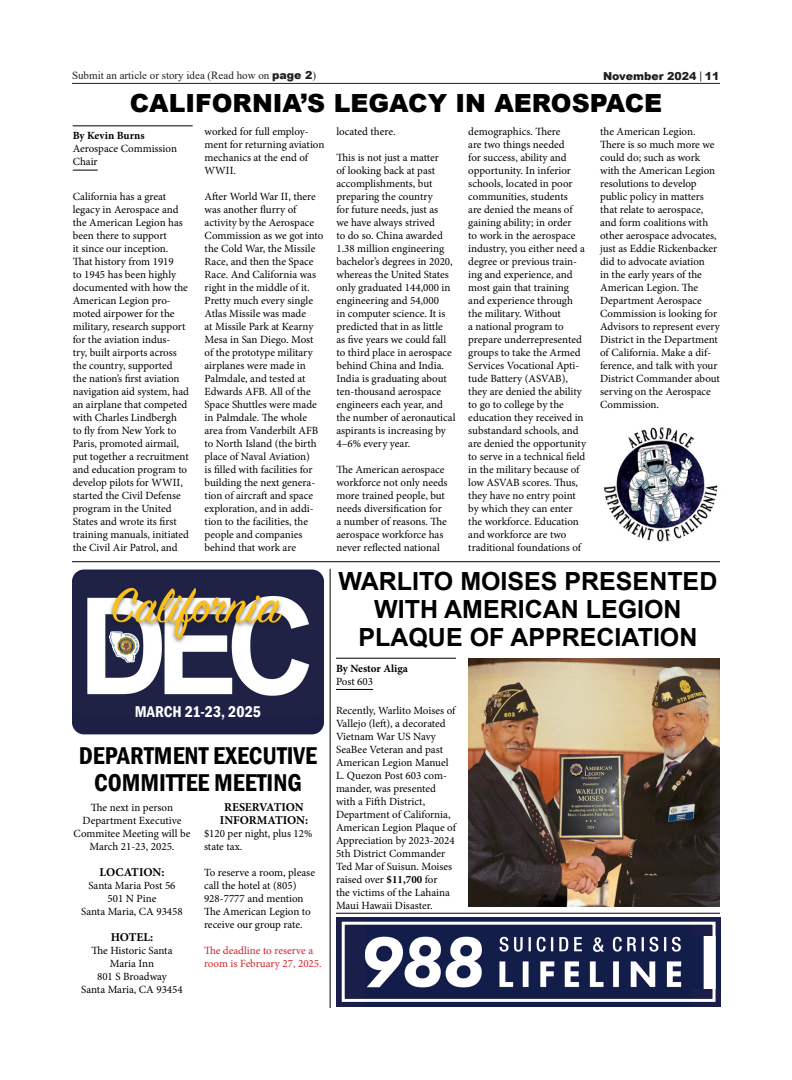
<style>
.page{position:relative;width:792px;height:1080px;background:#fff}
.page>*{position:absolute;margin:0;border:0;box-sizing:border-box;transform-origin:0 0}
.headline_1_-_Arial__bold{font:700 25px/28px "Arial";color:#000;text-align:center}
.headline_12_-_Franklin_Gothic{font:600 condensed 25px/27px "Franklin Gothic";color:#000;text-align:center}
.headline_1a_-_Arial_Black__wide{font:900 25px "Arial";color:#000}
.headline_12_-_Franklin_Gothic-2{font:600 condensed 16px "Franklin Gothic";color:#fff}
.sub_head{font:700 12px/13px "Minion Pro";color:#000;text-align:center}
.body_copy_LEFT{font:11px/13px "Minion Pro";color:#000}
.body_copy_LEFT-2{font:11px/13px "Minion Pro";color:#d1232a}
.t1{font:11px "Times New Roman";color:#231f20}
.byline__no_shade{font:11px/13px "Minion Pro";color:#000}
.byline__no_shade-2{font:700 11px/13px "Minion Pro";color:#000}
.t2{font:900 11px "Arial";color:#231f20}
.s1{font-family:"Arial";font-weight:900}
.s2{font-family:"Minion Pro";font-weight:700;font-size:10px}
.s3{font-weight:700}
.s4{font-weight:400}
</style>
<div class="page">
<hr style="left:72px;top:83px;width:648px;height:1px;background:#231f20">
<div style="left:72px;top:570px;width:252px;height:164px;background:#1d2046;border-radius:12px"></div>
<hr style="left:73px;top:126px;width:120px;height:1px;background:#000">
<svg style="left:73px;top:170px;width:25px;height:1px"></svg>
<img style="left:603px;top:427px;width:115px;height:115px">
<hr style="left:72px;top:562px;width:648px;height:1px;background:#000">
<img style="left:72px;top:574px;width:252px;height:122px">
<hr style="left:330px;top:569px;width:1px;height:439px;background:#000">
<img style="left:468px;top:658px;width:252px;height:249px">
<hr style="left:336px;top:658px;width:120px;height:1px;background:#000">
<hr style="left:336px;top:689px;width:37px;height:1px;background:#000">
<hr style="left:336px;top:913px;width:384px;height:1px;background:#000">
<img style="left:364px;top:918px;width:357px;height:89px">
<div style="left:336px;top:918px;width:28px;height:89px;background:#191e4b"></div>
<div style="left:692px;top:918px;width:28px;height:18px;background:#191e4b"></div>
<div style="left:692px;top:989px;width:28px;height:18px;background:#191e4b"></div>
<div style="left:342px;top:922px;width:374px;height:80px;border:3px solid #fff"></div>
<p class="t1" style="left:72px;top:67px;width:246px">Submit an article or story idea (Read how on <span class="s1">page 2</span>)</p>
<p class="t2" style="left:603px;top:68px;width:118px">November 2024 <span class="s2">|</span> 11</p>
<p class="headline_1a_-_Arial_Black__wide" style="left:130px;top:85px;width:534px">CALIFORNIA’S LEGACY IN AEROSPACE</p>
<p class="byline__no_shade" style="left:73px;top:130px;width:106px"><span class="s3">By Kevin Burns<br></span>Aerospace Commission<br>Chair</p>
<p class="body_copy_LEFT" style="left:468px;top:125px;width:118px">demographics. There<br>are two things needed<br>for success, ability and opportunity. In inferior schools, located in poor communities, students<br>are denied the means of gaining ability; in order<br>to work in the aerospace industry, you either need a degree or previous train&shy;ing and experience, and most gain that training and experience through the military. Without<br>a national program to prepare underrepresented groups to take the Armed</p>
<p class="body_copy_LEFT" style="left:468px;top:359px;width:119px">Services Vocational Apti&shy;tude Battery (ASVAB), they are denied the ability to go to college by the education they received in substandard schools, and are denied the opportunity to serve in a technical field in the military because of low ASVAB scores. Thus, they have no entry point by which they can enter the workforce. Education and workforce are two traditional foundations of</p>
<p class="body_copy_LEFT" style="left:205px;top:125px;width:121px">worked for full employ&shy;ment for returning aviation mechanics at the end of<br>WWII.</p>
<p class="body_copy_LEFT" style="left:205px;top:190px;width:120px">After World War II, there was another flurry of activity by the Aerospace<br>Commission as we got into the Cold War, the Missile<br>Race, and then the Space<br>Race. And California was right in the middle of it.<br>Pretty much every single<br>Atlas Missile was made<br>at Missile Park at Kearny<br>Mesa in San Diego. Most of the prototype military airplanes were made in<br>Palmdale, and tested at<br>Edwards AFB. All of the<br>Space Shuttles were made in Palmdale. The whole area from Vanderbilt AFB to North Island (the birth place of Naval Aviation)<br>is filled with facilities for building the next genera&shy;tion of aircraft and space</p>
<p class="body_copy_LEFT" style="left:205px;top:502px;width:111px">exploration, and in addi&shy;tion to the facilities, the people and companies behind that work are</p>
<p class="body_copy_LEFT" style="left:336px;top:125px;width:61px">located there.</p>
<p class="body_copy_LEFT" style="left:336px;top:151px;width:118px">This is not just a matter<br>of looking back at past accomplishments, but preparing the country<br>for future needs, just as we have always strived<br>to do so. China awarded<br>1.38 million engineering bachelor’s degrees in 2020, whereas the United States only graduated 144,000 in engineering and 54,000<br>in computer science. It is predicted that in as little as five years we could fall to third place in aerospace behind China and India.<br>India is graduating about ten-thousand aerospace</p>
<p class="body_copy_LEFT" style="left:336px;top:398px;width:121px">engineers each year, and the number of aeronautical aspirants is increasing by<br>4–6% every year.</p>
<p class="body_copy_LEFT" style="left:336px;top:463px;width:113px">The American aerospace workforce not only needs more trained people, but needs diversification for a number of reasons. The aerospace workforce has never reflected national</p>
<p class="body_copy_LEFT" style="left:600px;top:125px;width:97px">the American Legion.</p>
<p class="body_copy_LEFT" style="left:600px;top:138px;width:121px">There is so much more we could do; such as work with the American Legion resolutions to develop public policy in matters that relate to aerospace, and form coalitions with other aerospace advocates, just as Eddie Rickenbacker did to advocate aviation<br>in the early years of the<br>American Legion. The<br>Department Aerospace<br>Commission is looking for<br>Advisors to represent every<br>District in the Department of California. Make a dif&shy;ference, and talk with your<br>District Commander about serving on the Aerospace<br>Commission.</p>
<p class="body_copy_LEFT" style="left:73px;top:190px;width:118px">California has a great legacy in Aerospace and the American Legion has been there to support<br>it since our inception.<br>That history from 1919<br>to 1945 has been highly documented with how the<br>American Legion pro&shy;moted airpower for the military, research support for the aviation indus-<br>try, built airports across the country, supported the nation’s first aviation navigation aid system, had an airplane that competed with Charles Lindbergh<br>to fly from New York to<br>Paris, promoted airmail, put together a recruitment and education program to develop pilots for WWII, started the Civil Defense program in the United<br>States and wrote its first training manuals, initiated the Civil Air Patrol, and</p>
<p class="headline_1_-_Arial__bold" style="left:339px;top:568px;width:380px">WARLITO MOISES PRESENTED<br>WITH AMERICAN LEGION<br>PLAQUE OF APPRECIATION</p>
<p class="headline_12_-_Franklin_Gothic-2" style="left:135px;top:701px;width:128px">MARCH 21-23, 2025</p>
<p class="headline_12_-_Franklin_Gothic" style="left:79px;top:741px;width:240px">DEPARTMENT EXECUTIVE<br>COMMITTEE MEETING</p>
<p class="body_copy_LEFT" style="left:91px;top:801px;width:84px">The next in person</p>
<p class="body_copy_LEFT" style="left:74px;top:814px;width:118px;text-align:center">Department Executive<br>Commitee Meeting will be</p>
<p class="body_copy_LEFT" style="left:90px;top:840px;width:86px">March 21-23, 2025.</p>
<p class="sub_head" style="left:100px;top:866px;width:66px">LOCATION:</p>
<p class="body_copy_LEFT" style="left:88px;top:879px;width:89px">Santa Maria Post 56</p>
<p class="body_copy_LEFT" style="left:108px;top:892px;width:50px">501 N Pine</p>
<p class="body_copy_LEFT" style="left:81px;top:905px;width:103px">Santa Maria, CA 93458</p>
<p class="sub_head" style="left:111px;top:931px;width:44px">HOTEL:</p>
<p class="body_copy_LEFT" style="left:91px;top:944px;width:83px">The Historic Santa</p>
<p class="body_copy_LEFT" style="left:110px;top:957px;width:46px">Maria Inn</p>
<p class="body_copy_LEFT" style="left:97px;top:970px;width:71px">801 S Broadway</p>
<p class="body_copy_LEFT" style="left:81px;top:983px;width:103px">Santa Maria, CA 93454</p>
<p class="sub_head" style="left:220px;top:801px;width:90px">RESERVATION<br>INFORMATION:</p>
<p class="body_copy_LEFT" style="left:204px;top:827px;width:110px">$120 per night, plus 12% state tax.</p>
<p class="body_copy_LEFT" style="left:204px;top:866px;width:113px">To reserve a room, please call the hotel at (805)<br>928-7777 and mention<br>The American Legion to receive our group rate.</p>
<p class="body_copy_LEFT-2" style="left:204px;top:944px;width:119px">The deadline to reserve a room is February 27, 2025.</p>
<p class="byline__no_shade-2" style="left:336px;top:662px;width:74px">By Nestor Aliga<br><span class="s4">Post 603</span></p>
<p class="body_copy_LEFT" style="left:336px;top:704px;width:122px">Recently, Warlito Moises of<br>Vallejo (left), a decorated<br>Vietnam War US Navy<br>SeaBee Veteran and past<br>American Legion Manuel<br>L. Quezon Post 603 com&shy;mander, was presented with a Fifth District,<br>Department of California,<br>American Legion Plaque of<br>Appreciation by 2023-2024<br>5th District Commander<br>Ted Mar of Suisun. Moises raised over <span class="s3">$11,700</span> for<br>the victims of the Lahaina<br>Maui Hawaii Disaster.</p>
</div>
